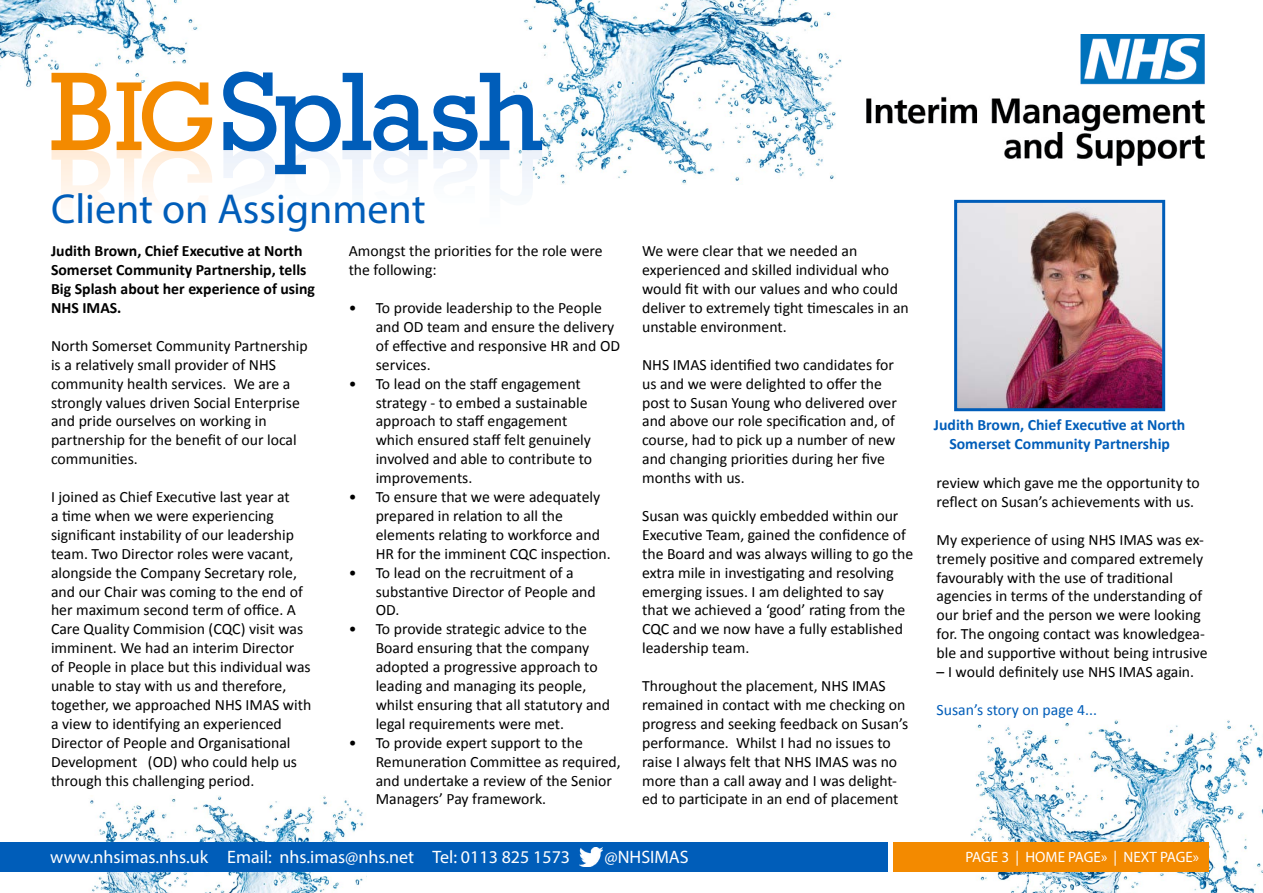
<style>
.page{position:relative;width:1263px;height:893px;background:#fff}
.page>*{position:absolute;margin:0;border:0;box-sizing:border-box;transform-origin:0 0}
.t1{font:113.7px "Rockwell";letter-spacing:-.04em;color:#005db9}
.t2{font:99.6px "Rockwell";color:#f38a00}
.t3{font:42px "Myriad Pro";color:#005db9}
.t4{font:18px "Myriad Pro";color:#fff}
.t5{font:15.75px/18.9px "Calibri";color:#000}
.t6{font:700 15.75px/18.9px "Calibri";color:#000}
.t7{font:700 15.75px/18.9px "Calibri";color:#005db9;text-align:center}
.t8{font:15.75px "Calibri";color:#005db9}
.t9{font:15px "Myriad Pro";color:#fff}
.s1{font-size:113.7px}
</style>
<div class="page">
<img style="left:90px;top:795px;width:277px;height:98px">
<img style="left:866px;top:34px;width:338px;height:132px">
<img style="left:971px;top:719px;width:292px;height:174px">
<div style="left:0;top:842px;width:887px;height:30px;background:#005db9"></div>
<div style="left:893px;top:842px;width:316px;height:30px;background:#f38a00"></div>
<img style="left:0;top:0;width:198px;height:88px">
<img style="left:514px;top:0;width:328px;height:185px">
<svg style="left:223px;top:126px;width:204px;height:63px"></svg>
<svg style="left:433px;top:149px;width:109px;height:40px"></svg>
<svg style="left:52px;top:150px;width:58px;height:57px"></svg>
<svg style="left:117px;top:149px;width:95px;height:51px"></svg>
<img style="left:579px;top:847px;width:24px;height:19px">
<img style="left:958px;top:204px;width:203px;height:203px">
<div style="left:954px;top:200px;width:211px;height:211px;border:3px solid #005db9"></div>
<h2 class="t2" style="left:49px;top:59px;width:170px"><span class="s1">B</span>IG</h2>
<h1 class="t1" style="left:220px;top:46px;width:325px">Splash</h1>
<h3 class="t3" style="left:51px;top:183px;width:376px">Client on Assignment</h3>
<p class="t6" style="left:51px;top:242px;width:266px">Judith Brown, Chief Executive at North<br>Somerset Community Partnership, tells<br>Big Splash about her experience of using<br>NHS IMAS.</p>
<p class="t5" style="left:51px;top:336px;width:258px">North Somerset Community Partnership is a relatively small provider of NHS community health services. We are a strongly values driven Social Enterprise and pride ourselves on working in partnership for the benefit of our local communities.</p>
<p class="t5" style="left:51px;top:487px;width:262px">I joined as Chief Executive last year at<br>a time when we were experiencing significant instability of our leadership team. Two Director roles were vacant, alongside the Company Secretary role, and our Chair was coming to the end of her maximum second term of office. A Care Quality Commision (CQC) visit was imminent. We had an interim Director<br>of People in place but this individual was unable to stay with us and therefore, together, we approached NHS IMAS with a view to identifying an experienced Director of People and Organisational Development (OD) who could help us through this challenging period.</p>
<p class="t5" style="left:349px;top:242px;width:255px">Amongst the priorities for the role were the following:</p>
<p class="t5" style="left:376px;top:298px;width:246px;text-indent:-27px">• To provide leadership to the People and OD team and ensure the delivery of effective and responsive HR and OD services.</p>
<p class="t5" style="left:376px;top:374px;width:218px;text-indent:-27px">• To lead on the staff engagement strategy - to embed a sustainable approach to staff engagement which ensured staff felt genuinely involved and able to contribute to improvements.</p>
<p class="t5" style="left:376px;top:487px;width:237px;text-indent:-27px">• To ensure that we were adequately prepared in relation to all the elements relating to workforce and HR for the imminent CQC inspection.</p>
<p class="t5" style="left:376px;top:563px;width:222px;text-indent:-27px">• To lead on the recruitment of a substantive Director of People and<br>OD.</p>
<p class="t5" style="left:376px;top:620px;width:236px;text-indent:-27px">• To provide strategic advice to the Board ensuring that the company adopted a progressive approach to leading and managing its people, whilst ensuring that all statutory and legal requirements were met.</p>
<p class="t5" style="left:376px;top:733px;width:246px;text-indent:-27px">• To provide expert support to the Remuneration Committee as required, and undertake a review of the Senior Managers’ Pay framework.</p>
<p class="t5" style="left:642px;top:242px;width:268px">We were clear that we needed an experienced and skilled individual who would fit with our values and who could deliver to extremely tight timescales in an unstable environment.</p>
<p class="t5" style="left:642px;top:355px;width:256px">NHS IMAS identified two candidates for us and we were delighted to offer the post to Susan Young who delivered over and above our role specification and, of course, had to pick up a number of new and changing priorities during her five months with us.</p>
<p class="t5" style="left:642px;top:506px;width:273px">Susan was quickly embedded within our Executive Team, gained the confidence of the Board and was always willing to go the extra mile in investigating and resolving emerging issues. I am delighted to say that we achieved a ‘good’ rating from the CQC and we now have a fully established leadership team.</p>
<p class="t5" style="left:642px;top:676px;width:268px">Throughout the placement, NHS IMAS remained in contact with me checking on progress and seeking feedback on Susan’s performance. Whilst I had no issues to raise I always felt that NHS IMAS was no more than a call away and I was delight&shy;ed to participate in an end of placement</p>
<p class="t7" style="left:934px;top:415px;width:253px">Judith Brown, Chief Executive at North<br>Somerset Community Partnership</p>
<p class="t5" style="left:937px;top:473px;width:265px">review which gave me the opportunity to reflect on Susan’s achievements with us.</p>
<p class="t5" style="left:937px;top:530px;width:273px">My experience of using NHS IMAS was ex&shy;tremely positive and compared extremely favourably with the use of traditional agencies in terms of the understanding of our brief and the person we were looking for. The ongoing contact was knowledgea&shy;ble and supportive without being intrusive</p>
<p class="t5" style="left:937px;top:662px;width:259px">– I would definitely use NHS IMAS again.</p>
<p class="t8" style="left:937px;top:700px;width:162px">Susan’s story on page 4...</p>
<p class="t4" style="left:50px;top:846px;width:521px">www.nhsimas.nhs.uk Email: nhs.imas@nhs.net Tel: 0113 825 1573</p>
<p class="t4" style="left:604px;top:846px;width:86px">@NHSIMAS</p>
<p class="t9" style="left:965px;top:847px;width:235px">PAGE 3 | HOME PAGE» | NEXT PAGE»</p>
</div>
